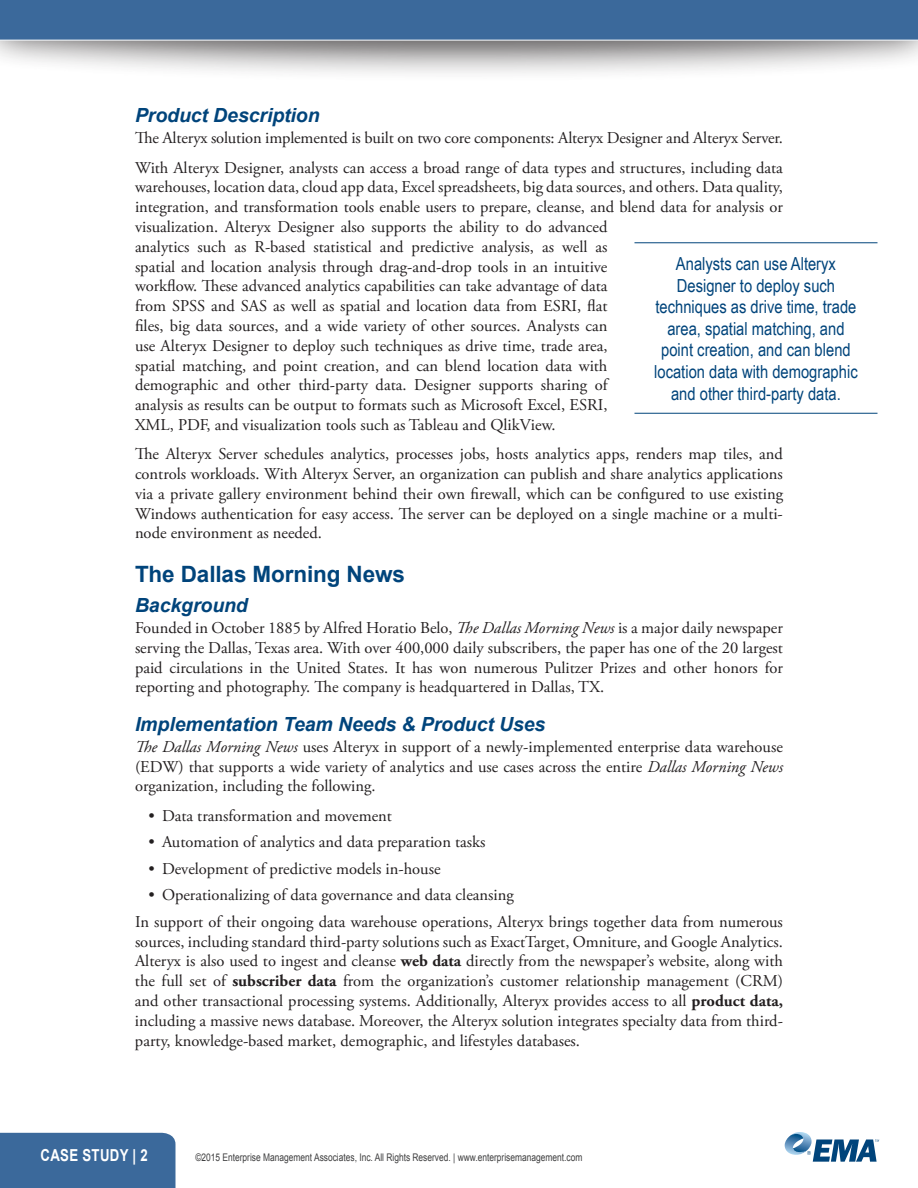
<style>
.page{position:relative;width:918px;height:1188px;background:#fff}
.page>*{position:absolute;margin:0;border:0;box-sizing:border-box;transform-origin:0 0}
.Heading_1{font:700 22.5px "Arial";letter-spacing:-.005em;color:#00447b}
.Heading_2{font:italic 700 19.5px "Arial";letter-spacing:-.005em;color:#00447b}
.SIDEBAR{font:18px/21.6px "Arial Narrow";color:#00447b;text-align:center}
.t1{font:16.5px/19.8px "Adobe Garamond Pro";color:#231f20;text-align:justify}
.Page_footer{font:700 16.5px "Arial";letter-spacing:.025em;color:#fff;scale:.8 1}
.Copyright_info{font:10.5px "Arial";color:#3e3e3f;scale:.8 1}
.s1{font-style:italic}
.s2{font-weight:700}
</style>
<div class="page">
<div style="left:0;top:0;width:918px;height:83px;background:#231f20;opacity:.75"></div>
<div style="left:0;top:1133px;width:175px;height:55px;background:#3b699b"></div>
<svg style="left:785px;top:1132px;width:94px;height:30px"></svg>
<div style="left:0;top:0;width:918px;height:40px;background:#3b699b"></div>
<hr style="left:634px;top:243px;width:244px;height:1px;background:#00447b">
<hr style="left:634px;top:413px;width:244px;height:1px;background:#00447b">
<p class="Heading_2" style="left:135px;top:102px;width:186px">Product Description</p>
<p class="t1" style="left:135px;top:129px;width:650px">The Alteryx solution implemented is built on two core components: Alteryx Designer and Alteryx Server.</p>
<p class="t1" style="left:135px;top:158px;width:650px;text-align:left">With Alteryx Designer, analysts can access a broad range of data types and structures, including data warehouses, location data, cloud app data, Excel spreadsheets, big data sources, and others. Data quality, integration, and transformation tools enable users to prepare, cleanse, and blend data for analysis or visualization. Alteryx Designer also supports the ability to do advanced<br>analytics such as R-based statistical and predictive analysis, as well as<br>spatial and location analysis through drag-and-drop tools in an intuitive<br>workflow. These advanced analytics capabilities can take advantage of data<br>from SPSS and SAS as well as spatial and location data from ESRI, flat<br>files, big data sources, and a wide variety of other sources. Analysts can<br>use Alteryx Designer to deploy such techniques as drive time, trade area,<br>spatial matching, and point creation, and can blend location data with<br>demographic and other third-party data. Designer supports sharing of<br>analysis as results can be output to formats such as Microsoft Excel, ESRI,<br>XML, PDF, and visualization tools such as Tableau and QlikView.</p>
<p class="t1" style="left:135px;top:445px;width:650px">The Alteryx Server schedules analytics, processes jobs, hosts analytics apps, renders map tiles, and controls workloads. With Alteryx Server, an organization can publish and share analytics applications via a private gallery environment behind their own firewall, which can be configured to use existing Windows authentication for easy access. The server can be deployed on a single machine or a multi&shy;node environment as needed.</p>
<p class="Heading_1" style="left:135px;top:559px;width:272px">The Dallas Morning News</p>
<p class="Heading_2" style="left:135px;top:592px;width:114px">Background</p>
<p class="t1" style="left:135px;top:618px;width:650px">Founded in October 1885 by Alfred Horatio Belo, <span class="s1">The Dallas Morning News</span> is a major daily newspaper serving the Dallas, Texas area. With over 400,000 daily subscribers, the paper has one of the 20 largest paid circulations in the United States. It has won numerous Pulitzer Prizes and other honors for reporting and photography. The company is headquartered in Dallas, TX.</p>
<p class="Heading_2" style="left:135px;top:711px;width:412px">Implementation Team Needs &amp; Product Uses</p>
<p class="t1" style="left:135px;top:737px;width:650px"><span class="s1">The Dallas Morning News</span> uses Alteryx in support of a newly-implemented enterprise data warehouse (EDW) that supports a wide variety of analytics and use cases across the entire <span class="s1">Dallas Morning News </span>organization, including the following.</p>
<p class="t1" style="left:148px;top:806px;width:245px">• Data transformation and movement</p>
<p class="t1" style="left:148px;top:833px;width:338px">• Automation of analytics and data preparation tasks</p>
<p class="t1" style="left:148px;top:859px;width:294px">• Development of predictive models in-house</p>
<p class="t1" style="left:148px;top:886px;width:367px">• Operationalizing of data governance and data cleansing</p>
<p class="t1" style="left:135px;top:912px;width:650px">In support of their ongoing data warehouse operations, Alteryx brings together data from numerous sources, including standard third-party solutions such as ExactTarget, Omniture, and Google Analytics.<br>Alteryx is also used to ingest and cleanse <span class="s2">web data</span> directly from the newspaper’s website, along with the full set of <span class="s2">subscriber data</span> from the organization’s customer relationship management (CRM) and other transactional processing systems. Additionally, Alteryx provides access to all <span class="s2">product data, </span>including a massive news database. Moreover, the Alteryx solution integrates specialty data from third&shy;party, knowledge-based market, demographic, and lifestyles databases.</p>
<p class="SIDEBAR" style="left:654px;top:252px;width:205px">Analysts can use Alteryx<br>Designer to deploy such techniques as drive time, trade area, spatial matching, and point creation, and can blend location data with demographic and other third-party data.</p>
<p class="Page_footer" style="left:40px;top:1144px;width:136px">CASE STUDY | 2</p>
<p class="Copyright_info" style="left:195px;top:1150px;width:485px">©2015 Enterprise Management Associates, Inc. All Rights Reserved. | www.enterprisemanagement.com</p>
</div>
